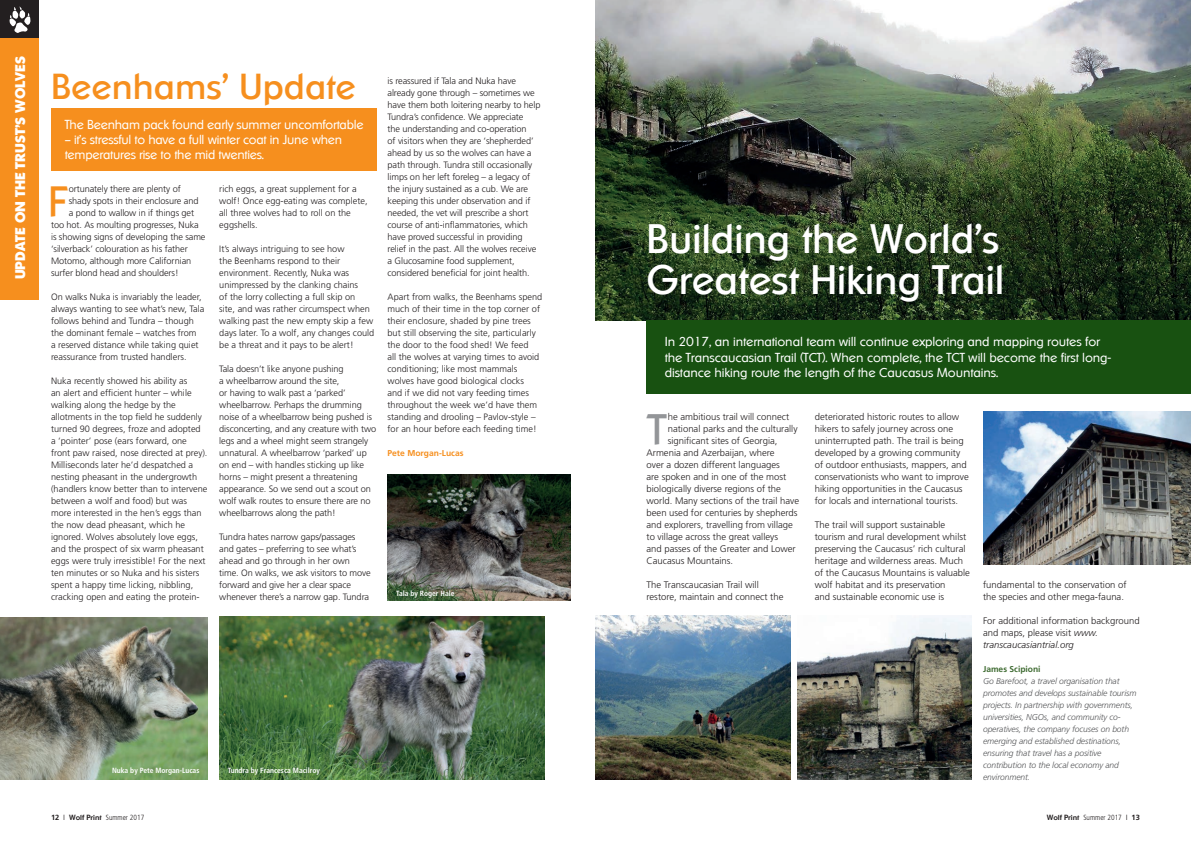
<style>
.page{position:relative;width:1191px;height:842px;background:#fff}
.page>*{position:absolute;margin:0;border:0;box-sizing:border-box;transform-origin:0 0}
.t1{font:44.4px "Kabob";color:#939598}
.t2{font:44.1px "Kabob";color:#f68f1e}
.t3{font:41px/41px "Sharnay";color:#fff}
.t4{font:36px "Sharnay";color:#f68f1e}
.t5{font:800 14px "Sharnay";color:#fff}
.t6{font:300 13px/15.6px "Sharnay";letter-spacing:-.01em;color:#fff}
.t7{font:300 9.5px/12px "Frutiger";color:#231f20}
.t8{font:300 9.2px/12px "Frutiger";color:#231f20}
.t9{font:italic 300 8.5px/12px "Frutiger";letter-spacing:-.01em;color:#57585a}
.t10{font:700 8.5px "Frutiger";color:#f68f1e}
.t11{font:700 condensed 7.5px "Frutiger";color:#fff}
.t12{font:300 condensed 7.5px "Frutiger";color:#231f20}
.s1{font-weight:700;font-stretch:normal}
.s2{font-family:"Sharnay";font-weight:400;font-stretch:normal}
.s3{font-family:"Sharnay";font-weight:700;font-stretch:normal}
.s4{font-style:italic}
.s5{font-weight:700;font-style:normal;color:#406c33}
</style>
<div class="page">
<img style="left:595px;top:0;width:596px;height:321px">
<div style="left:646px;top:321px;width:545px;height:73px;background:#185111"></div>
<img style="left:595px;top:616px;width:195px;height:163px">
<img style="left:797px;top:616px;width:174px;height:163px">
<img style="left:983px;top:411px;width:208px;height:153px">
<img style="left:219px;top:617px;width:325px;height:162px">
<img style="left:0;top:617px;width:208px;height:162px">
<div style="left:51px;top:108px;width:325px;height:63px;background:#f68f1e"></div>
<div style="left:0;top:0;width:38px;height:38px;background:#231f20"></div>
<svg style="left:10px;top:6px;width:20px;height:27px"></svg>
<div style="left:0;top:38px;width:38px;height:262px;background:#f68f1e"></div>
<img style="left:387px;top:475px;width:184px;height:126px">
<p class="t5" style="left:12px;top:279px;width:225px;rotate:-90deg">UPDATE ON THE TRUST’S WOLVES</p>
<p class="t4" style="left:51px;top:66px;width:306px">Beenhams’ Update</p>
<p class="t6" style="left:65px;top:117px;width:300px">The Beenham pack found early summer uncomfortable</p>
<p class="t6" style="left:65px;top:132px;width:279px;line-height:15px">– it’s stressful to have a full winter coat in June when temperatures rise to the mid twenties.</p>
<p class="t2" style="left:47px;top:176px;width:23px">F</p>
<p class="t8" style="left:69px;top:183px;width:113px">ortunately there are plenty of</p>
<p class="t8" style="left:219px;top:183px;width:150px">rich eggs, a great supplement for a wolf! Once egg-eating was complete, all three wolves had to roll on the eggshells.</p>
<p class="t8" style="left:219px;top:243px;width:157px">It’s always intriguing to see how<br>the Beenhams respond to their environment. Recently, Nuka was unimpressed by the clanking chains<br>of the lorry collecting a full skip on<br>site, and was rather circumspect when walking past the new empty skip a few days later. To a wolf, any changes could be a threat and it pays to be alert!</p>
<p class="t8" style="left:219px;top:363px;width:158px">Tala doesn’t like anyone pushing<br>a wheelbarrow around the site,<br>or having to walk past a ‘parked’ wheelbarrow. Perhaps the drumming noise of a wheelbarrow being pushed is disconcerting, and any creature with two legs and a wheel might seem strangely unnatural. A wheelbarrow ‘parked’ up on end – with handles sticking up like horns – might present a threatening appearance. So we send out a scout on wolf walk routes to ensure there are no wheelbarrows along the path!</p>
<p class="t8" style="left:219px;top:531px;width:153px">Tundra hates narrow gaps/passages and gates – preferring to see what’s ahead and go through in her own time. On walks, we ask visitors to move forward and give her a clear space whenever there’s a narrow gap. Tundra</p>
<p class="t8" style="left:69px;top:195px;width:131px">shady spots in their enclosure and</p>
<p class="t8" style="left:69px;top:207px;width:127px">a pond to wallow in if things get</p>
<p class="t8" style="left:51px;top:219px;width:149px">too hot. As moulting progresses, Nuka</p>
<p class="t8" style="left:51px;top:231px;width:156px">is showing signs of developing the same</p>
<p class="t8" style="left:51px;top:243px;width:138px">‘silverback’ colouration as his father</p>
<p class="t8" style="left:51px;top:255px;width:142px">Motomo, although more Californian</p>
<p class="t8" style="left:51px;top:267px;width:129px">surfer blond head and shoulders!</p>
<p class="t8" style="left:51px;top:291px;width:155px">On walks Nuka is invariably the leader, always wanting to see what’s new, Tala follows behind and Tundra – though the dominant female – watches from<br>a reserved distance while taking quiet reassurance from trusted handlers.</p>
<p class="t8" style="left:51px;top:375px;width:158px">Nuka recently showed his ability as<br>an alert and efficient hunter – while walking along the hedge by the allotments in the top field he suddenly turned 90 degrees, froze and adopted a ‘pointer’ pose (ears forward, one front paw raised, nose directed at prey).<br>Milliseconds later he’d despatched a nesting pheasant in the undergrowth (handlers know better than to intervene between a wolf and food) but was more interested in the hen’s eggs than the now dead pheasant, which he ignored. Wolves absolutely love eggs, and the prospect of six warm pheasant eggs were truly irresistible! For the next ten minutes or so Nuka and his sisters spent a happy time licking, nibbling, cracking open and eating the protein-</p>
<p class="t8" style="left:387px;top:75px;width:154px">is reassured if Tala and Nuka have already gone through – sometimes we have them both loitering nearby to help Tundra’s confidence. We appreciate<br>the understanding and co-operation<br>of visitors when they are ‘shepherded’ ahead by us so the wolves can have a path through. Tundra still occasionally limps on her left foreleg – a legacy of the injury sustained as a cub. We are keeping this under observation and if needed, the vet will prescribe a short course of anti-inflammatories, which have proved successful in providing relief in the past. All the wolves receive a Glucosamine food supplement, considered beneficial for joint health.</p>
<p class="t8" style="left:387px;top:291px;width:156px">Apart from walks, the Beenhams spend much of their time in the top corner of their enclosure, shaded by pine trees but still observing the site, particularly the door to the food shed! We feed<br>all the wolves at varying times to avoid conditioning; like most mammals wolves have good biological clocks<br>and if we did not vary feeding times throughout the week we’d have them standing and drooling – Pavlov-style – for an hour before each feeding time!</p>
<p class="t10" style="left:387px;top:448px;width:78px">Pete Morgan-Lucas</p>
<p class="t11" style="left:396px;top:589px;width:60px">Tala by Roger Hale</p>
<p class="t11" style="left:112px;top:766px;width:89px">Nuka by Pete Morgan-Lucas</p>
<p class="t11" style="left:228px;top:766px;width:94px">Tundra by Francesca Macilroy</p>
<p class="t12" style="left:51px;top:814px;width:95px"><span class="s1">12</span> <span class="s2">|</span> <span class="s3">Wolf Print</span> Summer 2017</p>
<p class="t3" style="left:646px;top:219px;width:359px">Building the World’s<br>Greatest Hiking Trail</p>
<p class="t6" style="left:665px;top:334px;width:448px">In 2017, an international team will continue exploring and mapping routes for the Transcaucasian Trail (TCT). When complete, the TCT will become the first long&shy;distance hiking route the length of the Caucasus Mountains.</p>
<p class="t1" style="left:646px;top:403px;width:23px">T</p>
<p class="t7" style="left:668px;top:411px;width:123px">he ambitious trail will connect</p>
<p class="t7" style="left:668px;top:423px;width:131px">national parks and the culturally</p>
<p class="t7" style="left:668px;top:435px;width:111px">significant sites of Georgia,</p>
<p class="t7" style="left:646px;top:447px;width:130px">Armenia and Azerbaijan, where</p>
<p class="t7" style="left:646px;top:459px;width:135px">over a dozen different languages</p>
<p class="t7" style="left:646px;top:471px;width:141px">are spoken and in one of the most</p>
<p class="t7" style="left:646px;top:483px;width:136px">biologically diverse regions of the</p>
<p class="t7" style="left:646px;top:495px;width:154px">world. Many sections of the trail have</p>
<p class="t7" style="left:646px;top:507px;width:152px">been used for centuries by shepherds</p>
<p class="t7" style="left:646px;top:519px;width:148px">and explorers, travelling from village</p>
<p class="t7" style="left:646px;top:531px;width:133px">to village across the great valleys</p>
<p class="t7" style="left:646px;top:543px;width:151px">and passes of the Greater and Lower</p>
<p class="t7" style="left:646px;top:555px;width:88px">Caucasus Mountains.</p>
<p class="t7" style="left:646px;top:579px;width:138px">The Transcaucasian Trail will restore, maintain and connect the</p>
<p class="t7" style="left:814px;top:411px;width:155px">deteriorated historic routes to allow hikers to safely journey across one uninterrupted path. The trail is being developed by a growing community of outdoor enthusiasts, mappers, and conservationists who want to improve hiking opportunities in the Caucasus for locals and international tourists.</p>
<p class="t7" style="left:814px;top:519px;width:157px">The trail will support sustainable tourism and rural development whilst preserving the Caucasus’ rich cultural heritage and wilderness areas. Much of the Caucasus Mountains is valuable wolf habitat and its preservation<br>and sustainable economic use is</p>
<p class="t7" style="left:983px;top:579px;width:145px">fundamental to the conservation of the species and other mega-fauna.</p>
<p class="t7" style="left:983px;top:615px;width:158px">For additional information background and maps, please visit <span class="s4">www. transcaucasiantrial.org</span></p>
<p class="t9" style="left:983px;top:663px;width:155px"><span class="s5">James Scipioni<br></span>Go Barefoot, a travel organisation that promotes and develops sustainable tourism projects. In partnership with governments, universities, NGOs, and community co&shy;operatives, the company focuses on both emerging and established destinations, ensuring that travel has a positive contribution to the local economy and environment.</p>
<p class="t12" style="left:1046px;top:814px;width:95px"><span class="s3">Wolf Print</span> Summer 2017 <span class="s2">|</span> <span class="s1">13</span></p>
</div>
